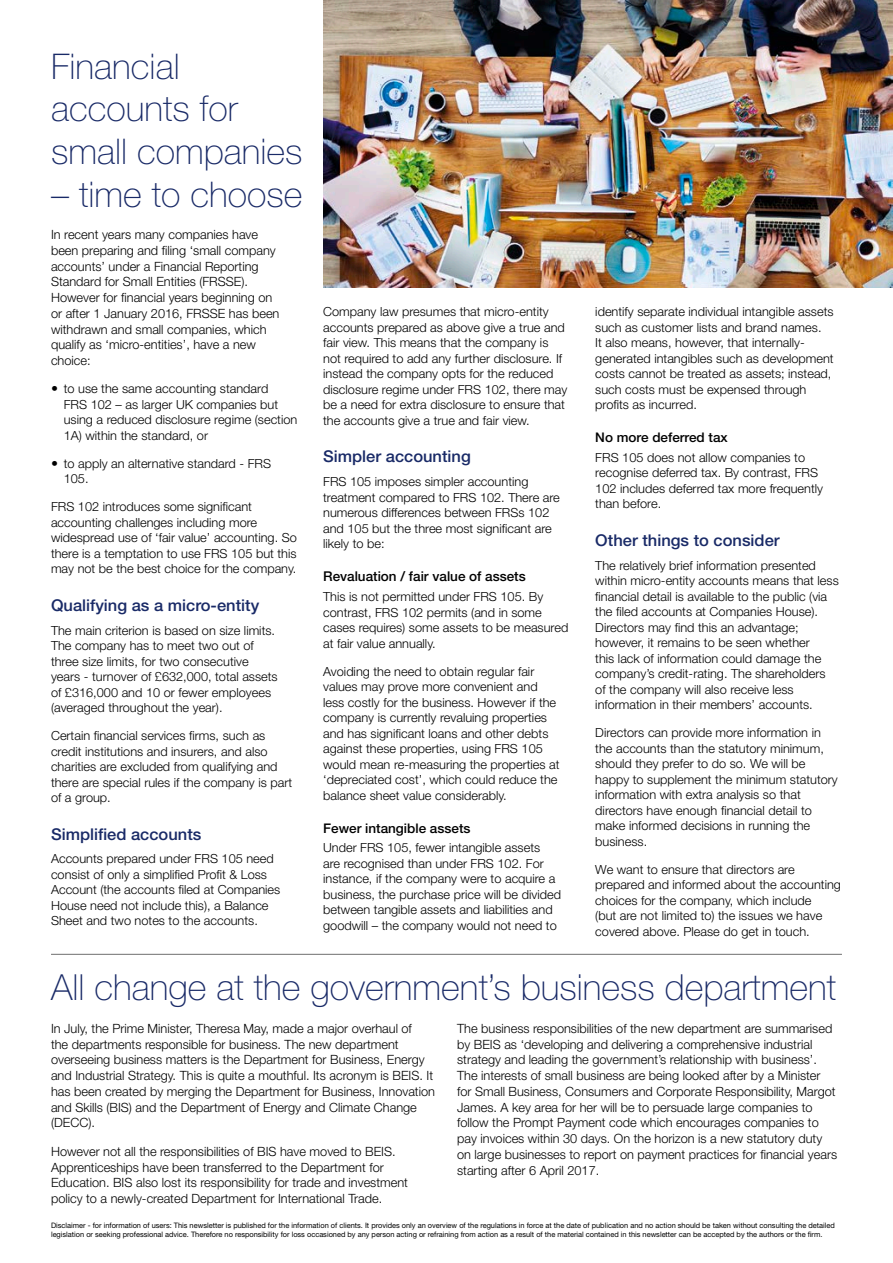
<style>
.page{position:relative;width:893px;height:1263px;background:#fff}
.page>*{position:absolute;margin:0;border:0;box-sizing:border-box;transform-origin:0 0}
.t1{font:100 36px "Helvetica Neue";color:#192a67}
.t2{font:100 35.4px/42.5px "Helvetica Neue";color:#192a67}
.t3{font:500 16.2px "Helvetica Neue";color:#192a67}
.t4{font:500 13.5px "Helvetica Neue";color:#000}
.t5{font:500 13.35px "Helvetica Neue";color:#000}
.t6{font:300 12.75px/15.8px "Helvetica Neue";color:#000}
.t7{font:300 12.6px/15.5px "Helvetica Neue";color:#000}
.t8{font:7.5px/9px "Helvetica Neue";color:#000}
</style>
<div class="page">
<hr style="left:51px;top:954px;width:791px;height:1px;background:#6e6e6e">
<img style="left:323px;top:0;width:570px;height:287px">
<h2 class="t2" style="left:51px;top:45px;width:253px">Financial accounts for small companies</h2>
<h2 class="t2" style="left:51px;top:173px;width:253px">– time to choose</h2>
<p class="t6" style="left:51px;top:226px;width:230px">In recent years many companies have been preparing and filing ‘small company accounts’ under a Financial Reporting Standard for Small Entities (FRSSE).<br>However for financial years beginning on or after 1 January 2016, FRSSE has been withdrawn and small companies, which qualify as ‘micro-entities’, have a new choice:</p>
<p class="t7" style="left:64px;top:381px;width:235px">to use the same accounting standard<br>FRS 102 – as larger UK companies but using a reduced disclosure regime (section 1A) within the standard, or</p>
<p class="t7" style="left:64px;top:455px;width:209px">to apply an alternative standard - FRS<br>105.</p>
<p class="t7" style="left:51px;top:499px;width:247px">FRS 102 introduces some significant accounting challenges including more widespread use of ‘fair value’ accounting. So there is a temptation to use FRS 105 but this may not be the best choice for the company.</p>
<p class="t3" style="left:51px;top:595px;width:210px">Qualifying as a micro-entity</p>
<p class="t7" style="left:51px;top:622px;width:228px">The main criterion is based on size limits.<br>The company has to meet two out of three size limits, for two consecutive years - turnover of £632,000, total assets of £316,000 and 10 or fewer employees (averaged throughout the year).</p>
<p class="t7" style="left:51px;top:728px;width:243px">Certain financial services firms, such as credit institutions and insurers, and also charities are excluded from qualifying and there are special rules if the company is part of a group.</p>
<p class="t3" style="left:51px;top:824px;width:152px">Simplified accounts</p>
<p class="t7" style="left:51px;top:851px;width:231px">Accounts prepared under FRS 105 need consist of only a simplified Profit &amp; Loss Account (the accounts filed at Companies House need not include this), a Balance Sheet and two notes to the accounts.</p>
<p class="t7" style="left:323px;top:304px;width:246px">Company law presumes that micro-entity accounts prepared as above give a true and fair view. This means that the company is not required to add any further disclosure. If instead the company opts for the reduced disclosure regime under FRS 102, there may be a need for extra disclosure to ensure that the accounts give a true and fair view.</p>
<p class="t3" style="left:323px;top:447px;width:149px">Simpler accounting</p>
<p class="t7" style="left:323px;top:473px;width:238px">FRS 105 imposes simpler accounting treatment compared to FRS 102. There are numerous differences between FRSs 102 and 105 but the three most significant are likely to be:</p>
<p class="t4" style="left:323px;top:568px;width:204px">Revaluation / fair value of assets</p>
<p class="t7" style="left:323px;top:589px;width:247px">This is not permitted under FRS 105. By contrast, FRS 102 permits (and in some cases requires) some assets to be measured at fair value annually.</p>
<p class="t7" style="left:323px;top:663px;width:238px">Avoiding the need to obtain regular fair values may prove more convenient and less costly for the business. However if the company is currently revaluing properties and has significant loans and other debts against these properties, using FRS 105 would mean re-measuring the properties at ‘depreciated cost’, which could reduce the balance sheet value considerably.</p>
<p class="t5" style="left:323px;top:820px;width:149px">Fewer intangible assets</p>
<p class="t7" style="left:323px;top:840px;width:239px">Under FRS 105, fewer intangible assets<br>are recognised than under FRS 102. For instance, if the company were to acquire a business, the purchase price will be divided between tangible assets and liabilities and goodwill – the company would not need to</p>
<p class="t7" style="left:595px;top:304px;width:240px">identify separate individual intangible assets such as customer lists and brand names.<br>It also means, however, that internally&shy;generated intangibles such as development costs cannot be treated as assets; instead, such costs must be expensed through profits as incurred.</p>
<p class="t5" style="left:595px;top:429px;width:134px">No more deferred tax</p>
<p class="t7" style="left:595px;top:449px;width:229px">FRS 105 does not allow companies to recognise deferred tax. By contrast, FRS<br>102 includes deferred tax more frequently than before.</p>
<p class="t3" style="left:595px;top:530px;width:186px">Other things to consider</p>
<p class="t7" style="left:595px;top:557px;width:245px">The relatively brief information presented within micro-entity accounts means that less financial detail is available to the public (via the filed accounts at Companies House).<br>Directors may find this an advantage; however, it remains to be seen whether<br>this lack of information could damage the company’s credit-rating. The shareholders of the company will also receive less information in their members’ accounts.</p>
<p class="t7" style="left:595px;top:725px;width:244px">Directors can provide more information in the accounts than the statutory minimum, should they prefer to do so. We will be happy to supplement the minimum statutory information with extra analysis so that directors have enough financial detail to make informed decisions in running the business.</p>
<p class="t7" style="left:595px;top:861px;width:247px">We want to ensure that directors are prepared and informed about the accounting choices for the company, which include<br>(but are not limited to) the issues we have covered above. Please do get in touch.</p>
<h1 class="t1" style="left:51px;top:967px;width:787px">All change at the government’s business department</h1>
<p class="t6" style="left:51px;top:1020px;width:386px">In July, the Prime Minister, Theresa May, made a major overhaul of<br>the departments responsible for business. The new department overseeing business matters is the Department for Business, Energy and Industrial Strategy. This is quite a mouthful. Its acronym is BEIS. It has been created by merging the Department for Business, Innovation and Skills (BIS) and the Department of Energy and Climate Change (DECC).</p>
<p class="t6" style="left:51px;top:1143px;width:359px">However not all the responsibilities of BIS have moved to BEIS.<br>Apprenticeships have been transferred to the Department for Education. BIS also lost its responsibility for trade and investment policy to a newly-created Department for International Trade.</p>
<p class="t6" style="left:457px;top:1020px;width:382px">The business responsibilities of the new department are summarised by BEIS as ‘developing and delivering a comprehensive industrial strategy and leading the government’s relationship with business’.<br>The interests of small business are being looked after by a Minister for Small Business, Consumers and Corporate Responsibility, Margot James. A key area for her will be to persuade large companies to follow the Prompt Payment code which encourages companies to pay invoices within 30 days. On the horizon is a new statutory duty on large businesses to report on payment practices for financial years starting after 6 April 2017.</p>
<p class="t8" style="left:51px;top:1221px;width:785px">Disclaimer - for information of users: This newsletter is published for the information of clients. It provides only an overview of the regulations in force at the date of publication and no action should be taken without consulting the detailed legislation or seeking professional advice. Therefore no responsibility for loss occasioned by any person acting or refraining from action as a result of the material contained in this newsletter can be accepted by the authors or the firm.</p>
</div>
